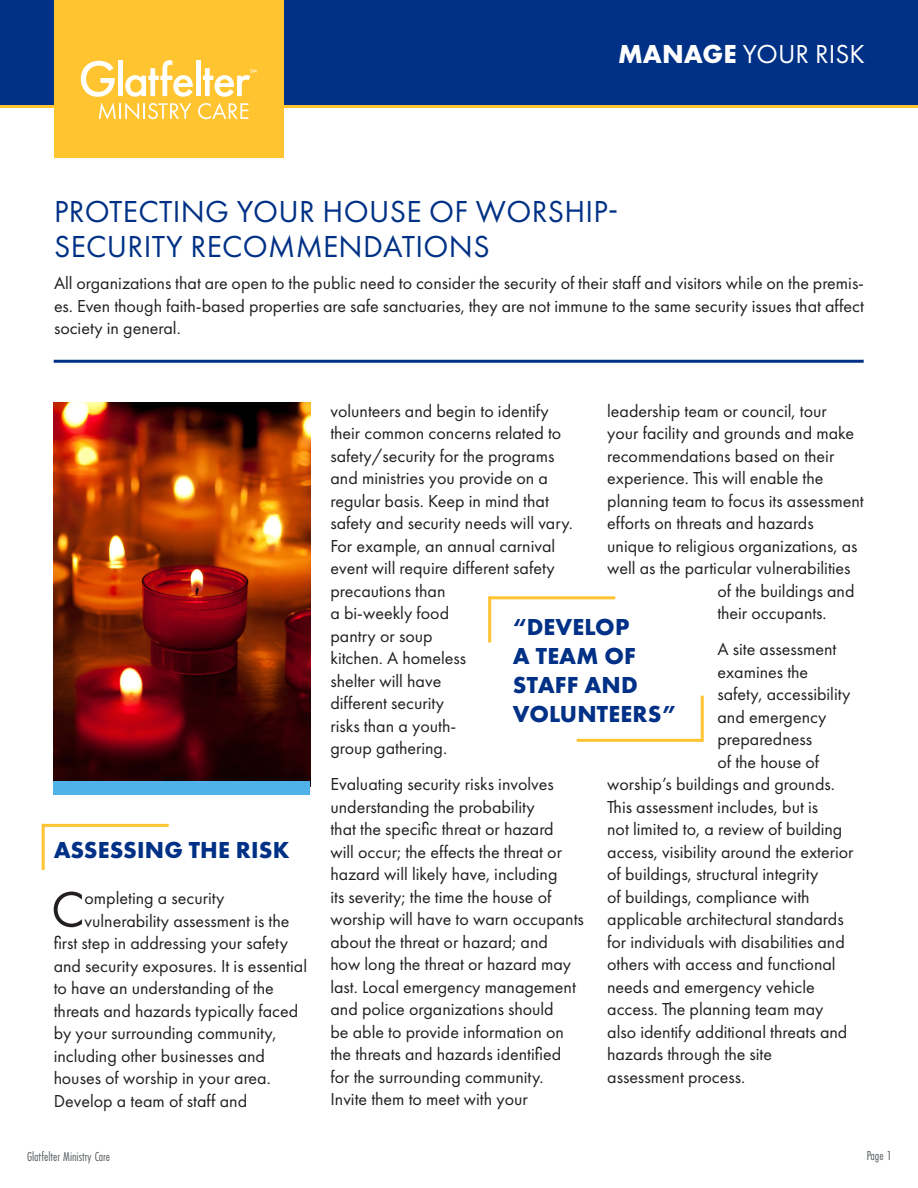
<style>
.page{position:relative;width:918px;height:1188px;background:#fff}
.page>*{position:absolute;margin:0;border:0;box-sizing:border-box;transform-origin:0 0}
.t1{font:51.75px "Futura PT";color:#231f20}
.t2{font:31.5px/34.5px "Futura PT";letter-spacing:.01em;color:#003186}
.t3{font:27px "Futura PT";color:#fff}
.t4{font:700 24px/28.8px "Futura PT";letter-spacing:.01em;color:#003186}
.t5{font:18px/22.5px "Futura PT";color:#231f20}
.t6{font:13.5px "Futura PT Cond";color:#52575a}
.s1{font-weight:700}
</style>
<div class="page">
<div style="left:0;top:0;width:918px;height:106px;background:#003186"></div>
<hr style="left:0;top:105px;width:918px;height:3px;background:#ffc42f">
<div style="left:54px;top:0;width:230px;height:158px;background:#ffc42f"></div>
<svg style="left:81px;top:60px;width:176px;height:60px"></svg>
<img style="left:54px;top:403px;width:256px;height:378px">
<hr style="left:42px;top:824px;width:3px;height:46px;background:#ffc42f">
<hr style="left:42px;top:824px;width:127px;height:3px;background:#ffc42f">
<hr style="left:488px;top:596px;width:3px;height:46px;background:#ffc42f">
<hr style="left:489px;top:596px;width:126px;height:3px;background:#ffc42f">
<hr style="left:701px;top:696px;width:3px;height:46px;background:#ffc42f">
<hr style="left:577px;top:739px;width:126px;height:3px;background:#ffc42f">
<hr style="left:54px;top:360px;width:810px;height:3px;background:#003186">
<div style="left:54px;top:781px;width:256px;height:14px;background:#4fb2e8"></div>
<h3 class="t3" style="left:618px;top:38px;width:248px"><span class="s1">MANAGE</span> YOUR RISK</h3>
<p class="t2" style="left:54px;top:195px;width:566px">PROTECTING YOUR HOUSE OF WORSHIP-<br>SECURITY RECOMMENDATIONS</p>
<p class="t5" style="left:54px;top:272px;width:812px;text-align:justify">All organizations that are open to the public need to consider the security of their staff and visitors while on the premis&shy;es. Even though faith-based properties are safe sanctuaries, they are not immune to the same security issues that affect society in general.</p>
<p class="t4" style="left:54px;top:835px;width:237px">ASSESSING THE RISK</p>
<p class="t1" style="left:51px;top:879px;width:35px">C</p>
<p class="t5" style="left:85px;top:887px;width:142px">ompleting a security</p>
<p class="t5" style="left:85px;top:909px;width:206px">vulnerability assessment is the</p>
<p class="t5" style="left:54px;top:932px;width:236px">first step in addressing your safety</p>
<p class="t5" style="left:54px;top:954px;width:255px">and security exposures. It is essential</p>
<p class="t5" style="left:54px;top:977px;width:222px">to have an understanding of the</p>
<p class="t5" style="left:54px;top:999px;width:246px">threats and hazards typically faced</p>
<p class="t5" style="left:54px;top:1022px;width:224px">by your surrounding community,</p>
<p class="t5" style="left:54px;top:1044px;width:213px">including other businesses and</p>
<p class="t5" style="left:54px;top:1067px;width:219px">houses of worship in your area.</p>
<p class="t5" style="left:54px;top:1089px;width:195px">Develop a team of staff and</p>
<p class="t5" style="left:330px;top:399px;width:244px">volunteers and begin to identify their common concerns related to safety/security for the programs and ministries you provide on a regular basis. Keep in mind that safety and security needs will vary.<br>For example, an annual carnival event will require different safety precautions than<br>a bi-weekly food<br>pantry or soup<br>kitchen. A homeless<br>shelter will have<br>different security<br>risks than a youth-<br>group gathering.</p>
<p class="t5" style="left:330px;top:773px;width:255px">Evaluating security risks involves understanding the probability<br>that the specific threat or hazard<br>will occur; the effects the threat or hazard will likely have, including<br>its severity; the time the house of worship will have to warn occupants about the threat or hazard; and<br>how long the threat or hazard may last. Local emergency management and police organizations should<br>be able to provide information on the threats and hazards identified for the surrounding community.<br>Invite them to meet with your</p>
<p class="t5" style="left:607px;top:399px;width:221px">leadership team or council, tour</p>
<p class="t5" style="left:607px;top:422px;width:249px">your facility and grounds and make</p>
<p class="t5" style="left:607px;top:444px;width:229px">recommendations based on their</p>
<p class="t5" style="left:607px;top:467px;width:218px">experience. This will enable the</p>
<p class="t5" style="left:607px;top:489px;width:258px">planning team to focus its assessment</p>
<p class="t5" style="left:607px;top:512px;width:208px">efforts on threats and hazards</p>
<p class="t5" style="left:607px;top:534px;width:252px">unique to religious organizations, as</p>
<p class="t5" style="left:607px;top:557px;width:245px">well as the particular vulnerabilities</p>
<p class="t5" style="left:717px;top:579px;width:139px">of the buildings and</p>
<p class="t5" style="left:717px;top:602px;width:111px">their occupants.</p>
<p class="t5" style="left:717px;top:638px;width:120px">A site assessment</p>
<p class="t5" style="left:717px;top:660px;width:92px">examines the</p>
<p class="t5" style="left:717px;top:683px;width:135px">safety, accessibility</p>
<p class="t5" style="left:717px;top:705px;width:110px">and emergency</p>
<p class="t5" style="left:717px;top:728px;width:96px">preparedness</p>
<p class="t5" style="left:717px;top:750px;width:103px">of the house of</p>
<p class="t5" style="left:607px;top:773px;width:229px">worship’s buildings and grounds.</p>
<p class="t5" style="left:607px;top:795px;width:213px">This assessment includes, but is</p>
<p class="t5" style="left:607px;top:818px;width:237px">not limited to, a review of building</p>
<p class="t5" style="left:607px;top:840px;width:248px">access, visibility around the exterior</p>
<p class="t5" style="left:607px;top:863px;width:213px">of buildings, structural integrity</p>
<p class="t5" style="left:607px;top:885px;width:204px">of buildings, compliance with</p>
<p class="t5" style="left:607px;top:908px;width:238px">applicable architectural standards</p>
<p class="t5" style="left:607px;top:930px;width:239px">for individuals with disabilities and</p>
<p class="t5" style="left:607px;top:953px;width:230px">others with access and functional</p>
<p class="t5" style="left:607px;top:975px;width:209px">needs and emergency vehicle</p>
<p class="t5" style="left:607px;top:998px;width:218px">access. The planning team may</p>
<p class="t5" style="left:607px;top:1020px;width:242px">also identify additional threats and</p>
<p class="t5" style="left:607px;top:1043px;width:166px">hazards through the site</p>
<p class="t5" style="left:607px;top:1065px;width:140px">assessment process.</p>
<p class="t4" style="left:513px;top:612px;width:165px">“DEVELOP<br>A TEAM OF<br>STAFF AND<br>VOLUNTEERS”</p>
<p class="t6" style="left:27px;top:1148px;width:84px">Glatfelter Ministry Care</p>
<p class="t6" style="left:867px;top:1148px;width:27px">Page 1</p>
</div>
